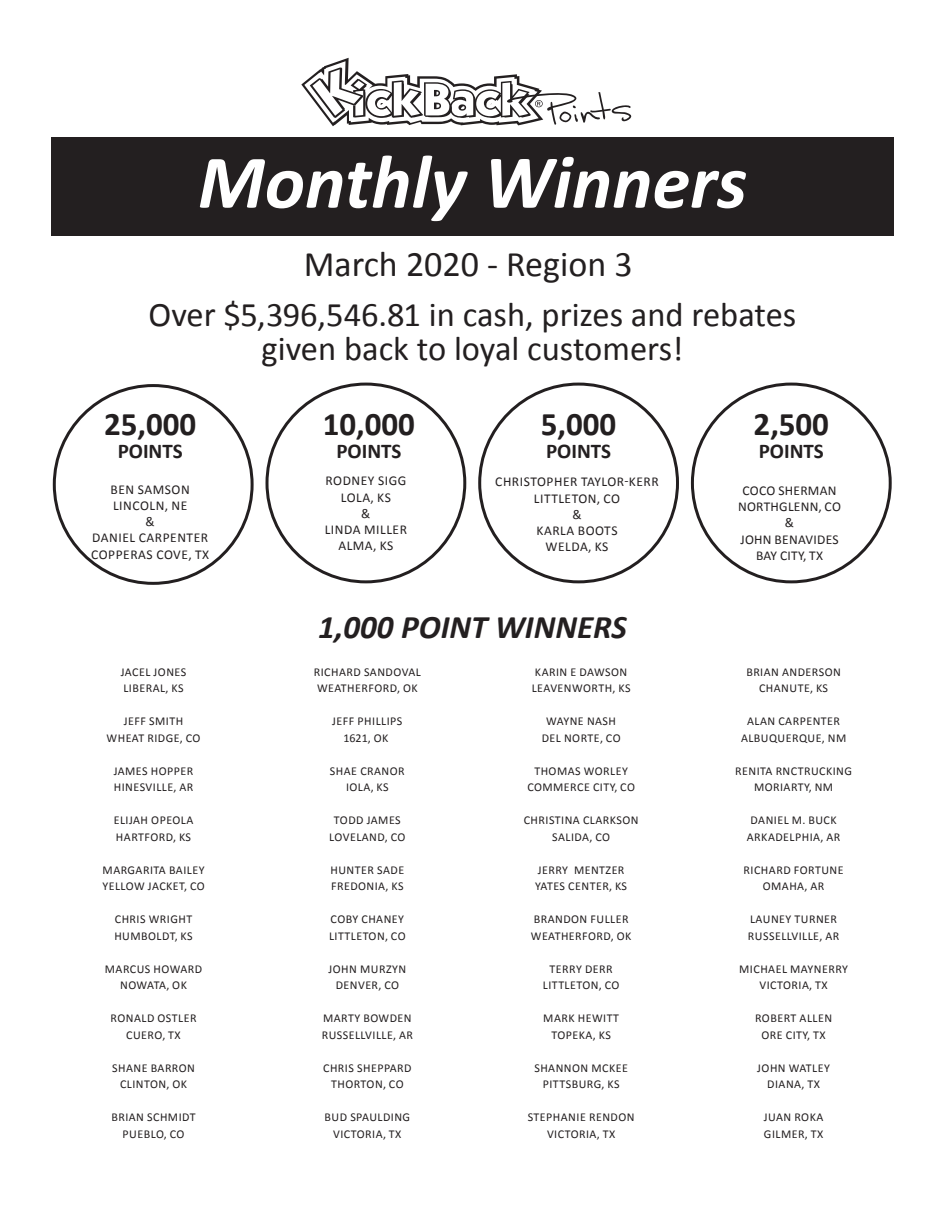
<style>
.page{position:relative;width:945px;height:1215px;background:#fff}
.page>*{position:absolute;margin:0;border:0;box-sizing:border-box;transform-origin:0 0}
.t1{font:italic 700 76.5px "Calibri";color:#fff}
.t2{font:36px "Calibri";color:#231f20}
.t3{font:34.5px "Calibri";color:#231f20}
.t4{font:700 33px "Calibri";color:#231f20}
.t5{font:italic 700 33px "Calibri";color:#231f20}
.t6{font:700 21px "Calibri";color:#231f20}
.t7{font:13.5px "Calibri";letter-spacing:.04em;color:#231f20}
.t8{font:13.5px "Calibri";letter-spacing:.02em;color:#231f20}
.t9{font:12px/16.5px "Calibri";letter-spacing:.04em;color:#231f20;text-align:center}
</style>
<div class="page">
<div style="left:51px;top:138px;width:843px;height:98px;background:#231f20"></div>
<svg style="left:301px;top:58px;width:331px;height:68px"></svg>
<p class="t1" style="left:198px;top:134px;width:551px">Monthly Winners</p>
<p class="t2" style="left:304px;top:241px;width:330px">March 2020 - Region 3</p>
<p class="t3" style="left:149px;top:293px;width:649px">Over $5,396,546.81 in cash, prizes and rebates</p>
<p class="t3" style="left:262px;top:327px;width:423px">given back to loyal customers!</p>
<p class="t4" style="left:104px;top:403px;width:94px">25,000</p>
<p class="t4" style="left:323px;top:403px;width:94px">10,000</p>
<p class="t4" style="left:541px;top:403px;width:77px">5,000</p>
<p class="t4" style="left:754px;top:403px;width:77px">2,500</p>
<p class="t6" style="left:118px;top:438px;width:67px">POINTS</p>
<p class="t6" style="left:336px;top:438px;width:67px">POINTS</p>
<p class="t6" style="left:546px;top:438px;width:67px">POINTS</p>
<p class="t6" style="left:759px;top:438px;width:67px">POINTS</p>
<p class="t7" style="left:326px;top:472px;width:82px">RODNEY SIGG</p>
<p class="t7" style="left:341px;top:488px;width:52px">LOLA, KS</p>
<p class="t7" style="left:361px;top:505px;width:11px">&amp;</p>
<p class="t7" style="left:325px;top:521px;width:84px">LINDA MILLER</p>
<p class="t7" style="left:338px;top:537px;width:57px">ALMA, KS</p>
<p class="t7" style="left:495px;top:473px;width:165px">CHRISTOPHER TAYLOR-KERR</p>
<p class="t7" style="left:534px;top:490px;width:88px">LITTLETON, CO</p>
<p class="t7" style="left:572px;top:506px;width:11px">&amp;</p>
<p class="t7" style="left:537px;top:522px;width:83px">KARLA BOOTS</p>
<p class="t7" style="left:546px;top:538px;width:64px">WELDA, KS</p>
<p class="t7" style="left:111px;top:481px;width:81px">BEN SAMSON</p>
<p class="t7" style="left:113px;top:497px;width:76px">LINCOLN, NE</p>
<p class="t7" style="left:146px;top:513px;width:11px">&amp;</p>
<p class="t7" style="left:92px;top:529px;width:117px">DANIEL CARPENTER</p>
<p class="t7" style="left:91px;top:546px;width:119px">COPPERAS COVE, TX</p>
<p class="t8" style="left:743px;top:482px;width:95px">COCO SHERMAN</p>
<p class="t8" style="left:738px;top:498px;width:104px">NORTHGLENN, CO</p>
<p class="t7" style="left:785px;top:514px;width:11px">&amp;</p>
<p class="t8" style="left:740px;top:531px;width:100px">JOHN BENAVIDES</p>
<p class="t8" style="left:756px;top:547px;width:69px">BAY CITY, TX</p>
<p class="t9" style="left:121px;top:663px;width:67px;text-align:left">JACEL JONES<br>LIBERAL, KS</p>
<p class="t9" style="left:107px;top:713px;width:95px">JEFF SMITH<br>WHEAT RIDGE, CO</p>
<p class="t9" style="left:114px;top:762px;width:81px;text-align:left">JAMES HOPPER<br>HINESVILLE, AR</p>
<p class="t9" style="left:114px;top:812px;width:81px;text-align:left">ELIJAH OPEOLA<br>HARTFORD, KS</p>
<p class="t9" style="left:102px;top:861px;width:104px;text-align:left">MARGARITA BAILEY<br>YELLOW JACKET, CO</p>
<p class="t9" style="left:114px;top:911px;width:80px;text-align:left">CHRIS WRIGHT<br>HUMBOLDT, KS</p>
<p class="t9" style="left:105px;top:960px;width:99px">MARCUS HOWARD<br>NOWATA, OK</p>
<p class="t9" style="left:111px;top:1010px;width:87px">RONALD OSTLER<br>CUERO, TX</p>
<p class="t9" style="left:112px;top:1059px;width:84px">SHANE BARRON<br>CLINTON, OK</p>
<p class="t9" style="left:111px;top:1109px;width:86px">BRIAN SCHMIDT<br>PUEBLO, CO</p>
<p class="t5" style="left:318px;top:606px;width:310px">1,000 POINT WINNERS</p>
<p class="t9" style="left:314px;top:663px;width:109px;text-align:left">RICHARD SANDOVAL<br>WEATHERFORD, OK</p>
<p class="t9" style="left:332px;top:713px;width:72px">JEFF PHILLIPS<br>1621, OK</p>
<p class="t9" style="left:330px;top:762px;width:76px">SHAE CRANOR<br>IOLA, KS</p>
<p class="t9" style="left:329px;top:812px;width:78px">TODD JAMES<br>LOVELAND, CO</p>
<p class="t9" style="left:331px;top:861px;width:75px;text-align:left">HUNTER SADE<br>FREDONIA, KS</p>
<p class="t9" style="left:329px;top:911px;width:78px;text-align:left">COBY CHANEY<br>LITTLETON, CO</p>
<p class="t9" style="left:329px;top:960px;width:79px">JOHN MURZYN<br>DENVER, CO</p>
<p class="t9" style="left:322px;top:1010px;width:93px;text-align:left">MARTY BOWDEN<br>RUSSELLVILLE, AR</p>
<p class="t9" style="left:323px;top:1059px;width:90px">CHRIS SHEPPARD<br>THORTON, CO</p>
<p class="t9" style="left:325px;top:1109px;width:87px">BUD SPAULDING<br>VICTORIA, TX</p>
<p class="t9" style="left:532px;top:663px;width:100px;text-align:left">KARIN E DAWSON<br>LEAVENWORTH, KS</p>
<p class="t9" style="left:542px;top:713px;width:80px">WAYNE NASH<br>DEL NORTE, CO</p>
<p class="t9" style="left:527px;top:762px;width:109px">THOMAS WORLEY<br>COMMERCE CITY, CO</p>
<p class="t9" style="left:524px;top:812px;width:116px">CHRISTINA CLARKSON<br>SALIDA, CO</p>
<p class="t9" style="left:535px;top:861px;width:93px;text-align:left">JERRY MENTZER<br>YATES CENTER, KS</p>
<p class="t9" style="left:531px;top:911px;width:102px;text-align:left">BRANDON FULLER<br>WEATHERFORD, OK</p>
<p class="t9" style="left:543px;top:960px;width:78px">TERRY DERR<br>LITTLETON, CO</p>
<p class="t9" style="left:543px;top:1010px;width:77px">MARK HEWITT<br>TOPEKA, KS</p>
<p class="t9" style="left:534px;top:1059px;width:95px">SHANNON MCKEE<br>PITTSBURG, KS</p>
<p class="t9" style="left:528px;top:1109px;width:108px">STEPHANIE RENDON<br>VICTORIA, TX</p>
<p class="t9" style="left:746px;top:663px;width:96px">BRIAN ANDERSON</p>
<p class="t9" style="left:759px;top:680px;width:71px">CHANUTE, KS</p>
<p class="t9" style="left:747px;top:713px;width:94px">ALAN CARPENTER</p>
<p class="t9" style="left:741px;top:729px;width:107px">ALBUQUERQUE, NM</p>
<p class="t9" style="left:735px;top:762px;width:118px">RENITA RNCTRUCKING</p>
<p class="t9" style="left:754px;top:779px;width:81px">MORIARTY, NM</p>
<p class="t9" style="left:751px;top:812px;width:88px">DANIEL M. BUCK</p>
<p class="t9" style="left:747px;top:828px;width:95px">ARKADELPHIA, AR</p>
<p class="t9" style="left:744px;top:861px;width:101px">RICHARD FORTUNE</p>
<p class="t9" style="left:763px;top:878px;width:63px">OMAHA, AR</p>
<p class="t9" style="left:750px;top:911px;width:89px">LAUNEY TURNER</p>
<p class="t9" style="left:748px;top:927px;width:93px">RUSSELLVILLE, AR</p>
<p class="t9" style="left:739px;top:960px;width:110px">MICHAEL MAYNERRY</p>
<p class="t9" style="left:759px;top:977px;width:70px">VICTORIA, TX</p>
<p class="t9" style="left:755px;top:1010px;width:79px">ROBERT ALLEN</p>
<p class="t9" style="left:762px;top:1026px;width:66px">ORE CITY, TX</p>
<p class="t9" style="left:757px;top:1059px;width:74px">JOHN WATLEY</p>
<p class="t9" style="left:767px;top:1076px;width:54px">DIANA, TX</p>
<p class="t9" style="left:764px;top:1109px;width:61px">JUAN ROKA</p>
<p class="t9" style="left:764px;top:1125px;width:61px">GILMER, TX</p>
</div>
